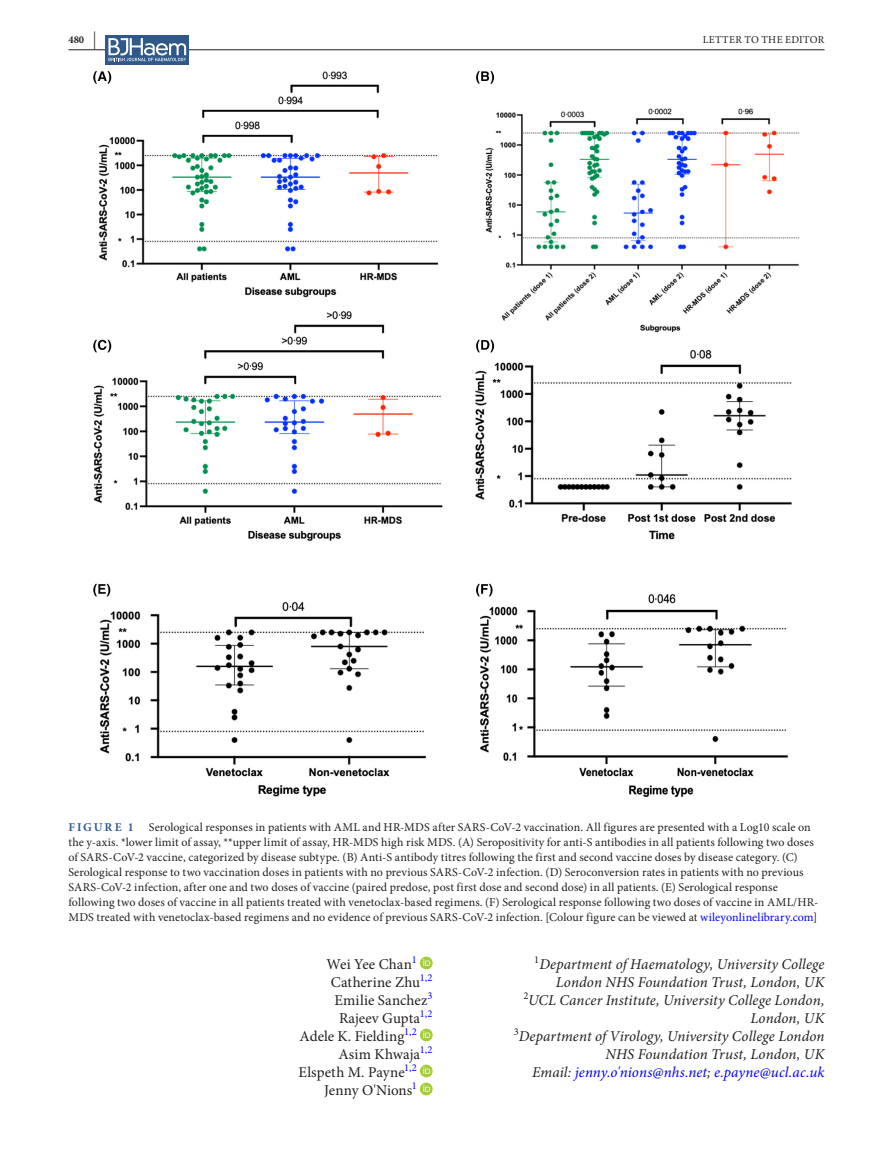
<style>
.page{position:relative;width:893px;height:1174px;background:#fff}
.page>*{position:absolute;margin:0;border:0;box-sizing:border-box;transform-origin:0 0}
.t1{font:italic 15px/18px "Minion Pro";letter-spacing:.005em;color:#231f20;text-align:right}
.t2{font:15px "Minion Pro";color:#231f20}
.t3{font:12px/15px "Minion Pro";letter-spacing:.01em;color:#231f20}
.t4{font:700 12px "Minion Pro";letter-spacing:.165em;color:#325d8e}
.t5{font:10.5px "Minion Pro";letter-spacing:.035em;color:#231f20}
.t6{font:10.5px "Minion Pro";color:#00f}
.t7{font:700 10.5px "Minion Pro";color:#231f20}
.s1{font-size:18px}
.s2{color:#00f}
</style>
<div class="page">
<hr style="left:68px;top:49px;width:756px;height:1px;background:#231f20">
<div style="left:106px;top:35px;width:83px;height:30px;background:#30598a"></div>
<svg style="left:108px;top:38px;width:78px;height:23px"></svg>
<svg style="left:420px;top:956px;width:13px;height:13px"></svg>
<svg style="left:423px;top:959px;width:7px;height:7px"></svg>
<svg style="left:420px;top:1028px;width:13px;height:13px"></svg>
<svg style="left:423px;top:1031px;width:7px;height:7px"></svg>
<svg style="left:420px;top:1064px;width:13px;height:13px"></svg>
<svg style="left:423px;top:1067px;width:7px;height:7px"></svg>
<svg style="left:420px;top:1082px;width:13px;height:13px"></svg>
<svg style="left:423px;top:1085px;width:7px;height:7px"></svg>
<img style="left:93px;top:71px;width:707px;height:726px">
<p class="t7" style="left:68px;top:32px;width:29px">480 <span class="s1">|</span></p>
<p class="t5" style="left:703px;top:32px;width:123px">LETTER TO THE EDITOR</p>
<p class="t3" style="left:68px;top:819px;width:751px;text-indent:81px">Serological responses in patients with AML and HR-MDS after SARS-CoV-2 vaccination. All figures are presented with a Log10 scale on the y-axis. *lower limit of assay, **upper limit of assay, HR-MDS high risk MDS. (A) Seropositivity for anti-S antibodies in all patients following two doses of SARS-CoV-2 vaccine, categorized by disease subtype. (B) Anti-S antibody titres following the first and second vaccine doses by disease category. (C)<br>Serological response to two vaccination doses in patients with no previous SARS-CoV-2 infection. (D) Seroconversion rates in patients with no previous SARS-CoV-2 infection, after one and two doses of vaccine (paired predose, post first dose and second dose) in all patients. (E) Serological response following two doses of vaccine in all patients treated with venetoclax-based regimens. (F) Serological response following two doses of vaccine in AML/HR-MDS treated with venetoclax-based regimens and no evidence of previous SARS-CoV-2 infection. [Colour figure can be viewed at <span class="s2">wileyonlinelibrary.com</span>]</p>
<p class="t4" style="left:69px;top:818px;width:67px">FIGURE 1</p>
<p class="t2" style="left:327px;top:954px;width:87px">Wei Yee Chan</p>
<p class="t6" style="left:412px;top:952px;width:7px">1</p>
<p class="t2" style="left:331px;top:972px;width:91px">Catherine Zhu</p>
<p class="t6" style="left:420px;top:970px;width:14px">1,2</p>
<p class="t2" style="left:334px;top:990px;width:95px">Emilie Sanchez</p>
<p class="t6" style="left:428px;top:988px;width:7px">3</p>
<p class="t2" style="left:339px;top:1008px;width:83px">Rajeev Gupta</p>
<p class="t6" style="left:420px;top:1006px;width:14px">1,2</p>
<p class="t2" style="left:300px;top:1026px;width:106px">Adele K. Fielding</p>
<p class="t6" style="left:404px;top:1024px;width:14px">1,2</p>
<p class="t2" style="left:338px;top:1044px;width:83px">Asim Khwaja</p>
<p class="t6" style="left:420px;top:1042px;width:14px">1,2</p>
<p class="t2" style="left:299px;top:1062px;width:108px">Elspeth M. Payne</p>
<p class="t6" style="left:404px;top:1060px;width:14px">1,2</p>
<p class="t2" style="left:324px;top:1080px;width:90px">Jenny O'Nions</p>
<p class="t6" style="left:412px;top:1078px;width:7px">1</p>
<p class="t5" style="left:534px;top:952px;width:7px">1</p>
<p class="t1" style="left:539px;top:955px;width:287px">Department of Haematology, University College<br>London NHS Foundation Trust, London, UK</p>
<p class="t5" style="left:523px;top:988px;width:7px">2</p>
<p class="t1" style="left:528px;top:991px;width:298px">UCL Cancer Institute, University College London,<br>London, UK</p>
<p class="t5" style="left:514px;top:1024px;width:7px">3</p>
<p class="t1" style="left:519px;top:1027px;width:307px">Department of Virology, University College London<br>NHS Foundation Trust, London, UK<br>Email: <span class="s2">jenny.o'nions@nhs.net</span>; <span class="s2">e.payne@ucl.ac.uk</span></p>
</div>
